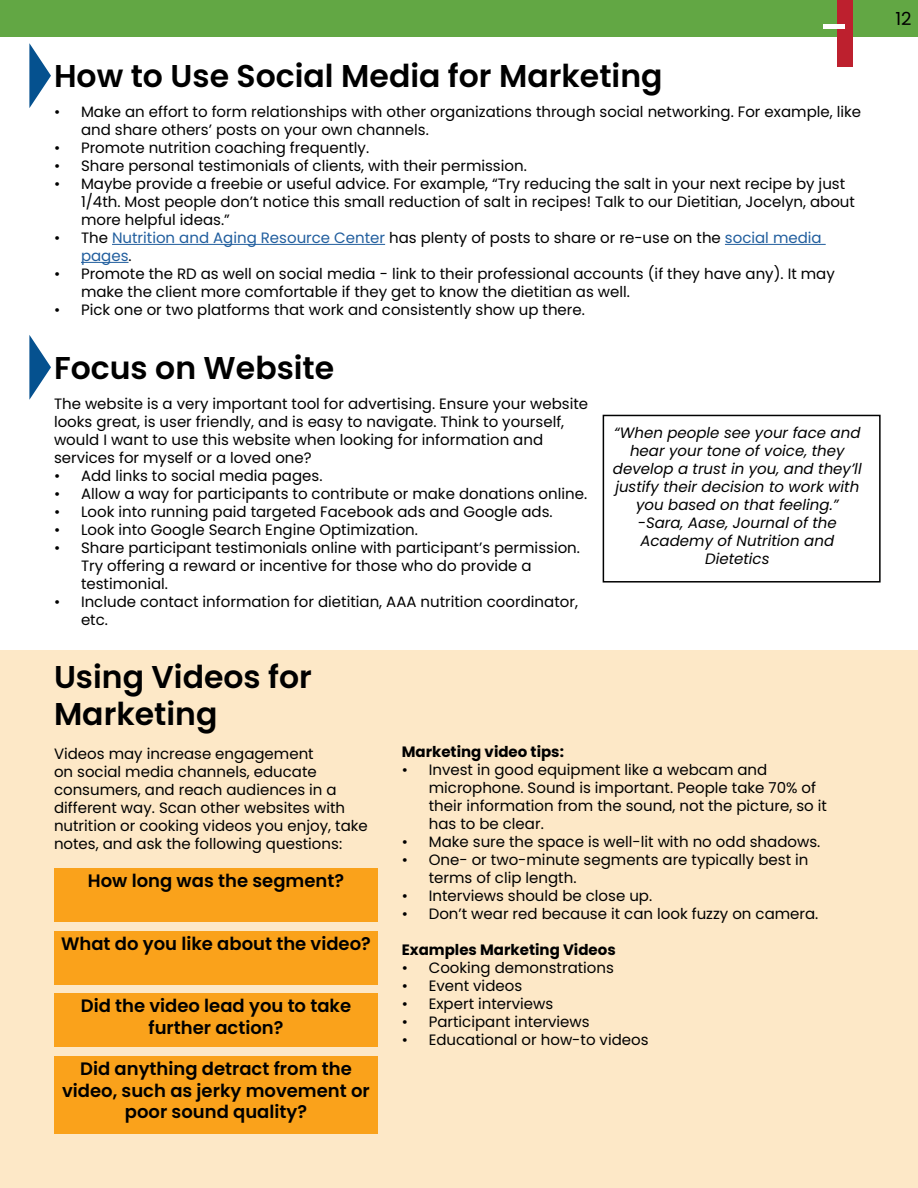
<style>
.page{position:relative;width:918px;height:1188px;background:#fff}
.page>*{position:absolute;margin:0;border:0;box-sizing:border-box;transform-origin:0 0}
.SubHeader{font:600 31.5px/37.8px "Poppins";color:#000}
.t1{font:600 18px/21.6px "Poppins";color:#000;text-align:center}
.t2{font:18px "Poppins";color:#000}
.Paragraph_Style_2{font:15px/18px "Poppins";color:#000}
.Paragraph_Style_2-2{font:italic 15px/18px "Poppins";color:#000;text-align:center}
.Paragraph_Style_2-3{font:15px/18px "Poppins";color:#215e9e}
.Paragraph_Style_2-4{font:700 15px "Poppins";color:#000}
.s1{color:#000}
</style>
<div class="page">
<div style="left:0;top:0;width:918px;height:37px;background:#62a744"></div>
<div style="left:0;top:650px;width:918px;height:538px;background:#fde8c7"></div>
<hr style="left:112px;top:244px;width:273px;height:1px;background:#215e9e">
<hr style="left:725px;top:244px;width:101px;height:1px;background:#215e9e">
<hr style="left:81px;top:262px;width:48px;height:1px;background:#215e9e">
<div style="left:54px;top:868px;width:324px;height:54px;background:#faa21b"></div>
<div style="left:54px;top:931px;width:324px;height:53px;background:#faa21b"></div>
<div style="left:54px;top:994px;width:324px;height:53px;background:#faa21b"></div>
<div style="left:54px;top:1056px;width:324px;height:78px;background:#faa21b"></div>
<div style="left:603px;top:415px;width:278px;height:168px;border:2px solid #000101"></div>
<svg style="left:29px;top:43px;width:22px;height:65px"></svg>
<svg style="left:29px;top:335px;width:22px;height:65px"></svg>
<div style="left:837px;top:0;width:16px;height:67px;background:#bd202e"></div>
<hr style="left:824px;top:24px;width:21px;height:4px;background:#fff">
<h1 class="SubHeader" style="left:54px;top:57px;width:610px">How to Use Social Media for Marketing</h1>
<p class="Paragraph_Style_2" style="left:81px;top:103px;width:782px;text-indent:-27px">• Make an effort to form relationships with other organizations through social networking. For example, like and share others’ posts on your own channels.</p>
<p class="Paragraph_Style_2" style="left:54px;top:139px;width:317px">• Promote nutrition coaching frequently.</p>
<p class="Paragraph_Style_2" style="left:54px;top:157px;width:474px">• Share personal testimonials of clients, with their permission.</p>
<p class="Paragraph_Style_2" style="left:81px;top:175px;width:776px;text-indent:-27px">• Maybe provide a freebie or useful advice. For example, “Try reducing the salt in your next recipe by just<br>1/4th. Most people don’t notice this small reduction of salt in recipes! Talk to our Dietitian, Jocelyn, about more helpful ideas.”</p>
<p class="Paragraph_Style_2-3" style="left:81px;top:229px;width:742px;text-indent:-27px"><span class="s1">• The</span> Nutrition and Aging Resource Center <span class="s1">has plenty of posts to share or re-use on the</span> social media pages<span class="s1">.</span></p>
<p class="Paragraph_Style_2" style="left:81px;top:265px;width:755px;text-indent:-27px">• Promote the RD as well on social media - link to their professional accounts (if they have any). It may make the client more comfortable if they get to know the dietitian as well.</p>
<p class="Paragraph_Style_2" style="left:54px;top:301px;width:532px">• Pick one or two platforms that work and consistently show up there.</p>
<h1 class="SubHeader" style="left:54px;top:349px;width:282px">Focus on Website</h1>
<p class="Paragraph_Style_2" style="left:54px;top:395px;width:536px">The website is a very important tool for advertising. Ensure your website looks great, is user friendly, and is easy to navigate. Think to yourself, would I want to use this website when looking for information and services for myself or a loved one?</p>
<p class="Paragraph_Style_2" style="left:54px;top:467px;width:270px">• Add links to social media pages.</p>
<p class="Paragraph_Style_2" style="left:54px;top:485px;width:535px">• Allow a way for participants to contribute or make donations online.</p>
<p class="Paragraph_Style_2" style="left:54px;top:503px;width:500px">• Look into running paid targeted Facebook ads and Google ads.</p>
<p class="Paragraph_Style_2" style="left:54px;top:521px;width:366px">• Look into Google Search Engine Optimization.</p>
<p class="Paragraph_Style_2" style="left:81px;top:539px;width:501px;text-indent:-27px">• Share participant testimonials online with participant’s permission.<br>Try offering a reward or incentive for those who do provide a testimonial.</p>
<p class="Paragraph_Style_2" style="left:81px;top:593px;width:498px;text-indent:-27px">• Include contact information for dietitian, AAA nutrition coordinator, etc.</p>
<p class="Paragraph_Style_2-2" style="left:613px;top:424px;width:250px">“When people see your face and hear your tone of voice, they develop a trust in you, and they’ll justify their decision to work with you based on that feeling.”</p>
<p class="Paragraph_Style_2-2" style="left:638px;top:514px;width:201px">-Sara, Aase, Journal of the<br>Academy of Nutrition and<br>Dietetics</p>
<h1 class="SubHeader" style="left:54px;top:658px;width:259px">Using Videos for<br>Marketing</h1>
<p class="Paragraph_Style_2" style="left:54px;top:745px;width:315px">Videos may increase engagement<br>on social media channels, educate consumers, and reach audiences in a different way. Scan other websites with nutrition or cooking videos you enjoy, take notes, and ask the following questions:</p>
<p class="t1" style="left:88px;top:870px;width:258px">How long was the segment?</p>
<p class="t1" style="left:61px;top:933px;width:311px">What do you like about the video?</p>
<p class="t1" style="left:81px;top:995px;width:272px">Did the video lead you to take further action?</p>
<p class="t1" style="left:62px;top:1058px;width:309px">Did anything detract from the video, such as jerky movement or poor sound quality?</p>
<p class="Paragraph_Style_2-4" style="left:402px;top:743px;width:164px">Marketing video tips:</p>
<p class="Paragraph_Style_2" style="left:429px;top:760px;width:400px;text-indent:-27px">• Invest in good equipment like a webcam and microphone. Sound is important. People take 70% of their information from the sound, not the picture, so it has to be clear.</p>
<p class="Paragraph_Style_2" style="left:402px;top:832px;width:420px">• Make sure the space is well-lit with no odd shadows.</p>
<p class="Paragraph_Style_2" style="left:429px;top:850px;width:381px;text-indent:-27px">• One- or two-minute segments are typically best in terms of clip length.</p>
<p class="Paragraph_Style_2" style="left:402px;top:886px;width:252px">• Interviews should be close up.</p>
<p class="Paragraph_Style_2" style="left:402px;top:904px;width:418px">• Don’t wear red because it can look fuzzy on camera.</p>
<p class="Paragraph_Style_2-4" style="left:402px;top:941px;width:216px">Examples Marketing Videos</p>
<p class="Paragraph_Style_2" style="left:402px;top:958px;width:214px">• Cooking demonstrations</p>
<p class="Paragraph_Style_2" style="left:402px;top:976px;width:122px">• Event videos</p>
<p class="Paragraph_Style_2" style="left:402px;top:994px;width:153px">• Expert interviews</p>
<p class="Paragraph_Style_2" style="left:402px;top:1012px;width:189px">• Participant interviews</p>
<p class="Paragraph_Style_2" style="left:402px;top:1030px;width:248px">• Educational or how-to videos</p>
<p class="t2" style="left:895px;top:9px;width:18px">12</p>
</div>
